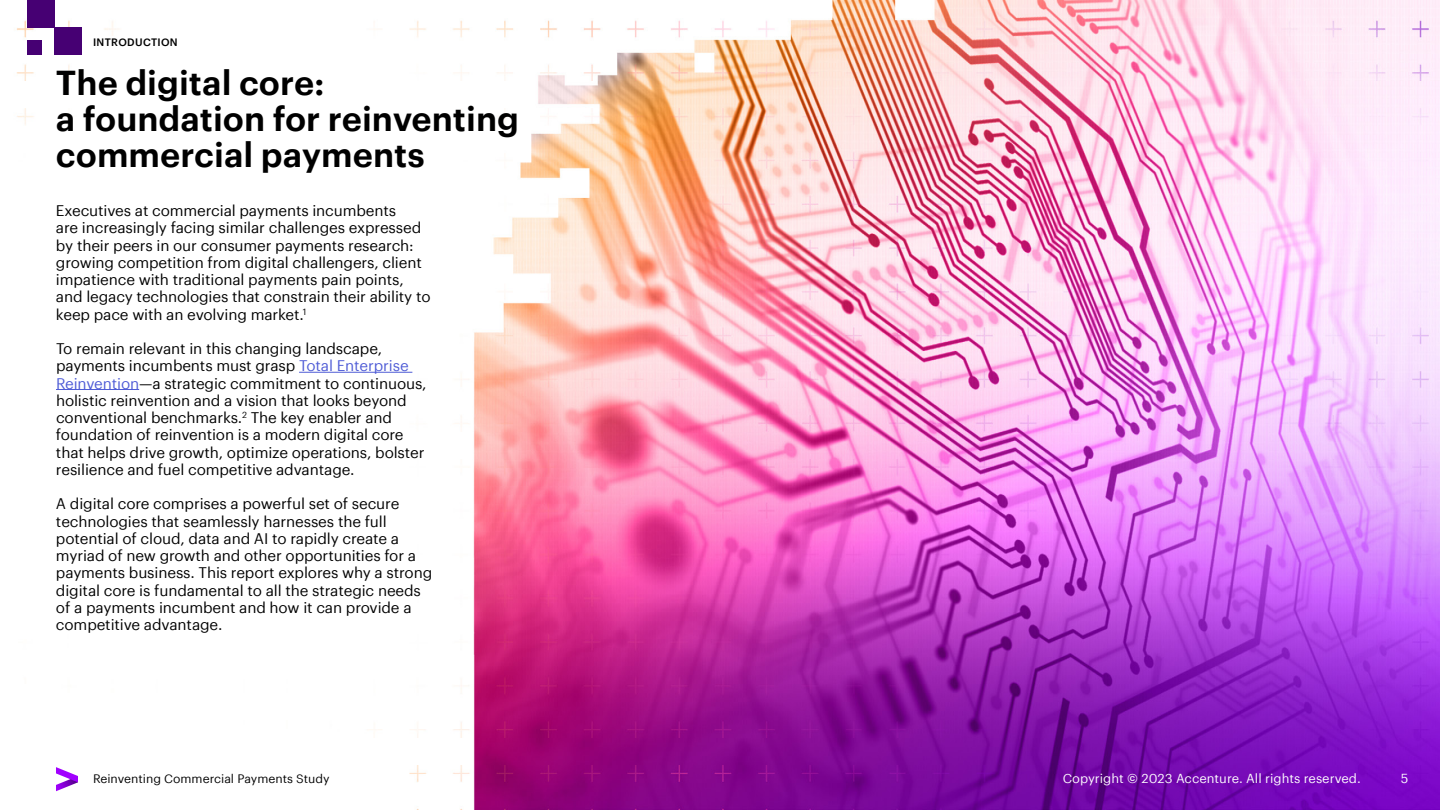
<style>
.page{position:relative;width:1440px;height:810px;background:#fff}
.page>*{position:absolute;margin:0;border:0;box-sizing:border-box;transform-origin:0 0}
.t1{font:600 33.75px/36px "Graphik";color:#000}
.t2{font:15px/17.2px "Graphik";letter-spacing:-.01em;color:#000}
.t3{font:12.75px "Graphik";color:#fff}
.t4{font:12px "Graphik";color:#000}
.t5{font:500 10.5px "Graphik";letter-spacing:.03em;color:#000}
.s1{color:#4f5cd6}
</style>
<div class="page">
<img style="left:16px;top:0;width:1424px;height:810px">
<hr style="left:299px;top:372px;width:113px;height:1px;background:#4f5cd6">
<hr style="left:56px;top:389px;width:83px;height:1px;background:#4f5cd6">
<div style="left:27px;top:40px;width:14px;height:15px;background:#460073"></div>
<div style="left:27px;top:0;width:28px;height:27px;background:#460073"></div>
<div style="left:55px;top:27px;width:27px;height:28px;background:#460073"></div>
<svg style="left:56px;top:767px;width:22px;height:24px"></svg>
<p class="t5" style="left:93px;top:34px;width:86px">INTRODUCTION</p>
<h1 class="t1" style="left:56px;top:62px;width:465px">The digital core:<br>a foundation for reinventing commercial payments</h1>
<p class="t2" style="left:56px;top:201px;width:376px">Executives at commercial payments incumbents<br>are increasingly facing similar challenges expressed by their peers in our consumer payments research: growing competition from digital challengers, client impatience with traditional payments pain points, and legacy technologies that constrain their ability to keep pace with an evolving market.<sup>1</sup></p>
<p class="t2" style="left:56px;top:339px;width:372px">To remain relevant in this changing landscape, payments incumbents must grasp <span class="s1">Total Enterprise Reinvention</span>—a strategic commitment to continuous, holistic reinvention and a vision that looks beyond conventional benchmarks.<sup>2</sup> The key enabler and foundation of reinvention is a modern digital core that helps drive growth, optimize operations, bolster resilience and fuel competitive advantage.</p>
<p class="t2" style="left:56px;top:494px;width:378px">A digital core comprises a powerful set of secure technologies that seamlessly harnesses the full potential of cloud, data and AI to rapidly create a myriad of new growth and other opportunities for a payments business. This report explores why a strong digital core is fundamental to all the strategic needs of a payments incumbent and how it can provide a competitive advantage.</p>
<p class="t4" style="left:93px;top:770px;width:238px">Reinventing Commercial Payments Study</p>
<p class="t3" style="left:1063px;top:769px;width:300px">Copyright © 2023 Accenture. All rights reserved.</p>
<p class="t3" style="left:1401px;top:769px;width:9px">5</p>
</div>
